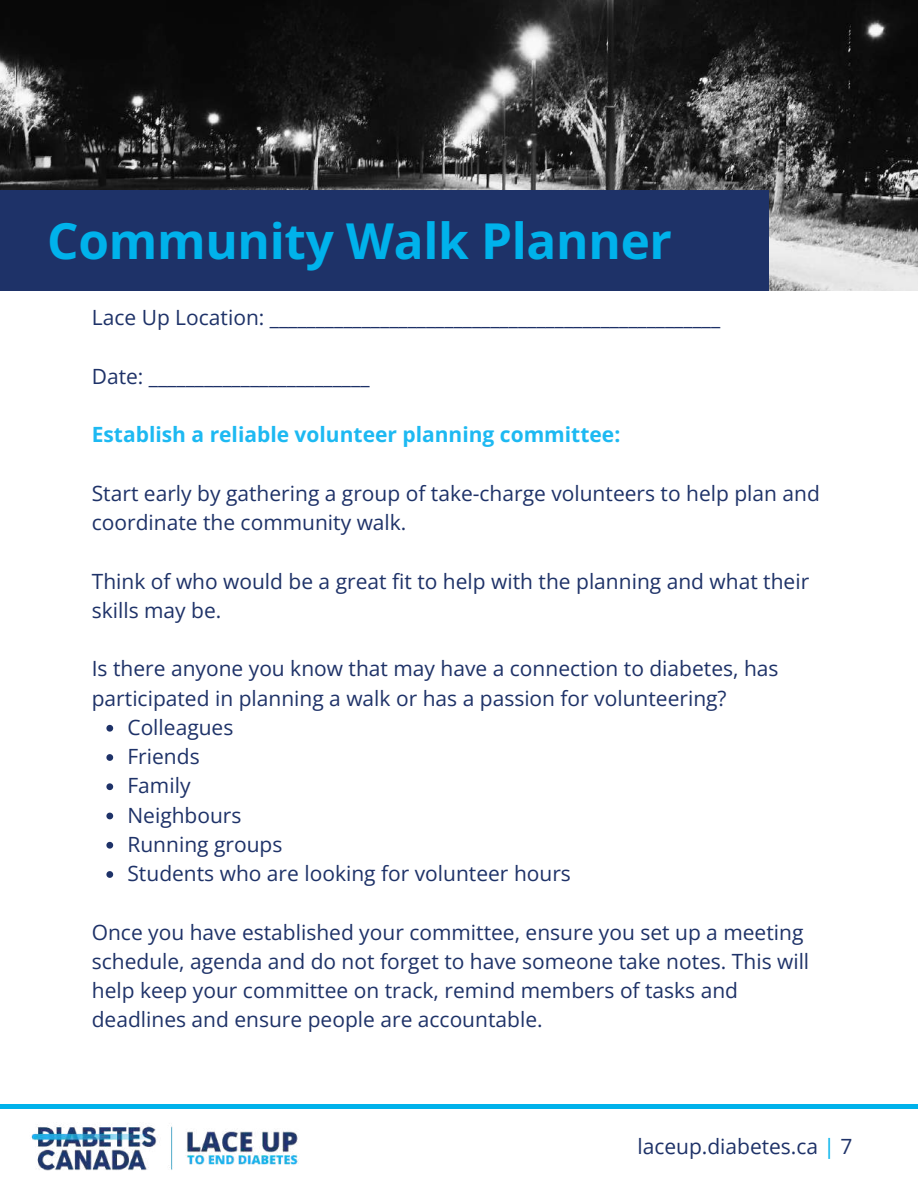
<style>
.page{position:relative;width:918px;height:1188px;background:#fff}
.page>*{position:absolute;margin:0;border:0;box-sizing:border-box;transform-origin:0 0}
.t1{font:700 49.5px "Open Sans";letter-spacing:-.005em;color:#00b2eb}
.t2{font:21px/29.2px "Open Sans";color:#1e3268}
.t3{font:700 21px "Open Sans";color:#1db9f2}
.s1{color:#00b2eb}
</style>
<div class="page">
<img style="left:0;top:0;width:918px;height:290px">
<div style="left:0;top:190px;width:769px;height:100px;background:#1e3268"></div>
<svg style="left:106px;top:725px;width:7px;height:7px"></svg>
<svg style="left:106px;top:754px;width:7px;height:7px"></svg>
<svg style="left:106px;top:783px;width:7px;height:7px"></svg>
<svg style="left:106px;top:813px;width:7px;height:6px"></svg>
<svg style="left:106px;top:842px;width:7px;height:7px"></svg>
<svg style="left:106px;top:871px;width:7px;height:7px"></svg>
<div style="left:0;top:1104px;width:918px;height:5px;background:#00b2eb"></div>
<img style="left:31px;top:1125px;width:267px;height:46px">
<h1 class="t1" style="left:47px;top:206px;width:626px">Community Walk Planner</h1>
<p class="t2" style="left:92px;top:303px;width:630px">Lace Up Location: _________________________________________________</p>
<p class="t2" style="left:92px;top:361px;width:279px">Date: ________________________</p>
<p class="t3" style="left:92px;top:420px;width:530px">Establish a reliable volunteer planning committee:</p>
<p class="t2" style="left:92px;top:478px;width:730px">Start early by gathering a group of take-charge volunteers to help plan and coordinate the community walk.</p>
<p class="t2" style="left:92px;top:566px;width:719px">Think of who would be a great fit to help with the planning and what their skills may be.</p>
<p class="t2" style="left:92px;top:654px;width:688px">Is there anyone you know that may have a connection to diabetes, has</p>
<p class="t2" style="left:92px;top:683px;width:636px">participated in planning a walk or has a passion for volunteering?</p>
<p class="t2" style="left:127px;top:712px;width:107px">Colleagues</p>
<p class="t2" style="left:127px;top:741px;width:74px">Friends</p>
<p class="t2" style="left:127px;top:771px;width:65px">Family</p>
<p class="t2" style="left:127px;top:800px;width:116px">Neighbours</p>
<p class="t2" style="left:127px;top:829px;width:156px">Running groups</p>
<p class="t2" style="left:127px;top:858px;width:445px">Students who are looking for volunteer hours</p>
<p class="t2" style="left:92px;top:917px;width:719px">Once you have established your committee, ensure you set up a meeting schedule, agenda and do not forget to have someone take notes. This will help keep your committee on track, remind members of tasks and deadlines and ensure people are accountable.</p>
<p class="t2" style="left:638px;top:1131px;width:217px">laceup.diabetes.ca <span class="s1">|</span> 7</p>
</div>
